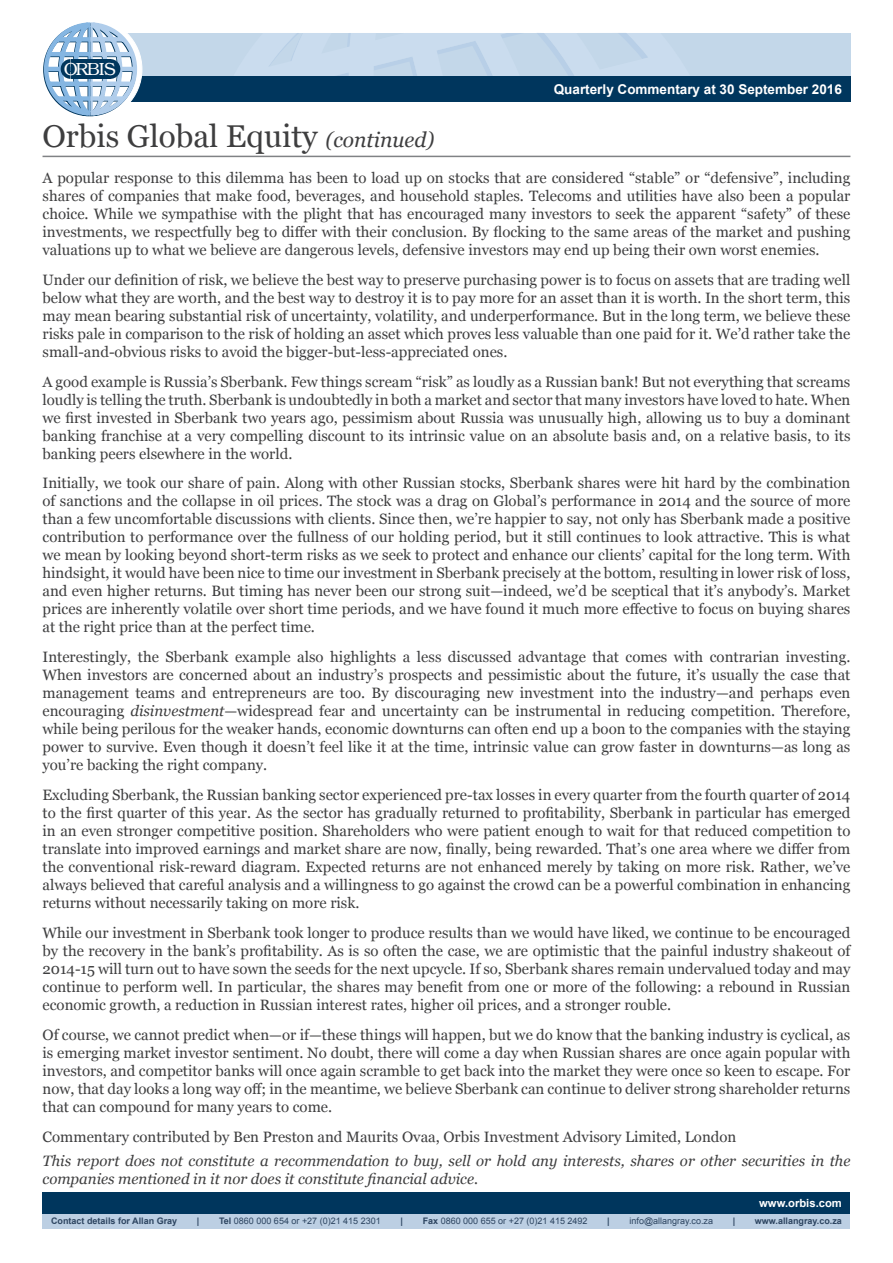
<style>
.page{position:relative;width:893px;height:1263px;background:#fff}
.page>*{position:absolute;margin:0;border:0;box-sizing:border-box;transform-origin:0 0}
.Fund_Heading{font:31.5px "Georgia";color:#3e3e3f}
.t1{font:300 17.55px "Bookman";letter-spacing:-.06em;color:#fff}
.Quarterly_Commentary{font:15px/18px "Georgia";color:#3e3e3f;text-align:justify}
.Quarterly_Commentary-2{font:italic 15px/18px "Georgia";color:#3e3e3f}
.t2{font:700 13.5px "Arial";color:#fff}
.t3{font:700 11.25px "Arial";color:#fff}
.t4{font:9px "Arial";color:#2c4460}
.t5{font:700 9px "Arial";color:#2c4460}
.s1{font-style:italic;font-size:21px}
.s2{font-style:italic}
.s3{font-weight:700}
</style>
<div class="page">
<hr style="left:43px;top:156px;width:807px;height:1px;background:#808285">
<div style="left:91px;top:33px;width:759px;height:44px;background:#c3d7e9"></div>
<svg style="left:233px;top:33px;width:458px;height:44px"></svg>
<div style="left:43px;top:1192px;width:807px;height:22px;background:#00365d"></div>
<div style="left:124px;top:77px;width:726px;height:25px;background:#00365d"></div>
<svg style="left:43px;top:22px;width:96px;height:95px"></svg>
<div style="left:71px;top:59px;width:39px;height:20px;background:#00365d"></div>
<div style="left:43px;top:1214px;width:807px;height:14px;background:#bccfe3"></div>
<p class="t1" style="left:64px;top:59px;width:54px">ORBIS</p>
<p class="t2" style="left:554px;top:80px;width:290px">Quarterly Commentary at 30 September 2016</p>
<p class="t2" style="left:653px;top:80px;width:191px">Page Type at DD Month YYYY</p>
<p class="Fund_Heading" style="left:43px;top:117px;width:393px">Orbis Global Equity <span class="s1">(continued)</span></p>
<p class="Quarterly_Commentary" style="left:43px;top:169px;width:809px">A popular response to this dilemma has been to load up on stocks that are considered “stable” or “defensive”, including shares of companies that make food, beverages, and household staples. Telecoms and utilities have also been a popular choice. While we sympathise with the plight that has encouraged many investors to seek the apparent “safety” of these investments, we respectfully beg to differ with their conclusion. By flocking to the same areas of the market and pushing valuations up to what we believe are dangerous levels, defensive investors may end up being their own worst enemies.</p>
<p class="Quarterly_Commentary" style="left:43px;top:271px;width:809px">Under our definition of risk, we believe the best way to preserve purchasing power is to focus on assets that are trading well below what they are worth, and the best way to destroy it is to pay more for an asset than it is worth. In the short term, this may mean bearing substantial risk of uncertainty, volatility, and underperformance. But in the long term, we believe these risks pale in comparison to the risk of holding an asset which proves less valuable than one paid for it. We’d rather take the small-and-obvious risks to avoid the bigger-but-less-appreciated ones.</p>
<p class="Quarterly_Commentary" style="left:43px;top:373px;width:809px">A good example is Russia’s Sberbank. Few things scream “risk” as loudly as a Russian bank! But not everything that screams loudly is telling the truth. Sberbank is undoubtedly in both a market and sector that many investors have loved to hate. When we first invested in Sberbank two years ago, pessimism about Russia was unusually high, allowing us to buy a dominant banking franchise at a very compelling discount to its intrinsic value on an absolute basis and, on a relative basis, to its banking peers elsewhere in the world.</p>
<p class="Quarterly_Commentary" style="left:43px;top:475px;width:809px">Initially, we took our share of pain. Along with other Russian stocks, Sberbank shares were hit hard by the combination of sanctions and the collapse in oil prices. The stock was a drag on Global’s performance in 2014 and the source of more than a few uncomfortable discussions with clients. Since then, we’re happier to say, not only has Sberbank made a positive contribution to performance over the fullness of our holding period, but it still continues to look attractive. This is what we mean by looking beyond short-term risks as we seek to protect and enhance our clients’ capital for the long term. With hindsight, it would have been nice to time our investment in Sberbank precisely at the bottom, resulting in lower risk of loss, and even higher returns. But timing has never been our strong suit—indeed, we’d be sceptical that it’s anybody’s. Market prices are inherently volatile over short time periods, and we have found it much more effective to focus on buying shares at the right price than at the perfect time.</p>
<p class="Quarterly_Commentary" style="left:43px;top:648px;width:809px">Interestingly, the Sberbank example also highlights a less discussed advantage that comes with contrarian investing.<br>When investors are concerned about an industry’s prospects and pessimistic about the future, it’s usually the case that management teams and entrepreneurs are too. By discouraging new investment into the industry—and perhaps even encouraging <span class="s2">disinvestment</span>—widespread fear and uncertainty can be instrumental in reducing competition. Therefore, while being perilous for the weaker hands, economic downturns can often end up a boon to the companies with the staying power to survive. Even though it doesn’t feel like it at the time, intrinsic value can grow faster in downturns—as long as you’re backing the right company.</p>
<p class="Quarterly_Commentary" style="left:43px;top:786px;width:809px">Excluding Sberbank, the Russian banking sector experienced pre-tax losses in every quarter from the fourth quarter of 2014 to the first quarter of this year. As the sector has gradually returned to profitability, Sberbank in particular has emerged in an even stronger competitive position. Shareholders who were patient enough to wait for that reduced competition to translate into improved earnings and market share are now, finally, being rewarded. That’s one area where we differ from the conventional risk-reward diagram. Expected returns are not enhanced merely by taking on more risk. Rather, we’ve always believed that careful analysis and a willingness to go against the crowd can be a powerful combination in enhancing returns without necessarily taking on more risk.</p>
<p class="Quarterly_Commentary" style="left:43px;top:924px;width:809px">While our investment in Sberbank took longer to produce results than we would have liked, we continue to be encouraged by the recovery in the bank’s profitability. As is so often the case, we are optimistic that the painful industry shakeout of 2014-15 will turn out to have sown the seeds for the next upcycle. If so, Sberbank shares remain undervalued today and may continue to perform well. In particular, the shares may benefit from one or more of the following: a rebound in Russian economic growth, a reduction in Russian interest rates, higher oil prices, and a stronger rouble.</p>
<p class="Quarterly_Commentary" style="left:43px;top:1026px;width:809px">Of course, we cannot predict when—or if—these things will happen, but we do know that the banking industry is cyclical, as is emerging market investor sentiment. No doubt, there will come a day when Russian shares are once again popular with investors, and competitor banks will once again scramble to get back into the market they were once so keen to escape. For now, that day looks a long way off; in the meantime, we believe Sberbank can continue to deliver strong shareholder returns that can compound for many years to come.</p>
<p class="Quarterly_Commentary" style="left:43px;top:1128px;width:695px">Commentary contributed by Ben Preston and Maurits Ovaa, Orbis Investment Advisory Limited, London</p>
<p class="Quarterly_Commentary-2" style="left:43px;top:1152px;width:809px">This report does not constitute a recommendation to buy, sell or hold any interests, shares or other securities in the companies mentioned in it nor does it constitute financial advice.</p>
<p class="t3" style="left:759px;top:1195px;width:84px">www.orbis.com</p>
<p class="t5" style="left:51px;top:1215px;width:128px">Contact details for Allan Gray</p>
<p class="t5" style="left:197px;top:1214px;width:4px">|</p>
<p class="t4" style="left:219px;top:1215px;width:163px"><span class="s3">Tel</span> 0860 000 654 or +27 (0)21 415 2301</p>
<p class="t5" style="left:400px;top:1214px;width:4px">|</p>
<p class="t4" style="left:423px;top:1215px;width:166px"><span class="s3">Fax</span> 0860 000 655 or +27 (0)21 415 2492</p>
<p class="t5" style="left:607px;top:1214px;width:4px">|</p>
<p class="t4" style="left:629px;top:1215px;width:85px">info@allangray.co.za</p>
<p class="t5" style="left:733px;top:1214px;width:4px">|</p>
<p class="t5" style="left:755px;top:1215px;width:89px">www.allangray.co.za</p>
</div>
